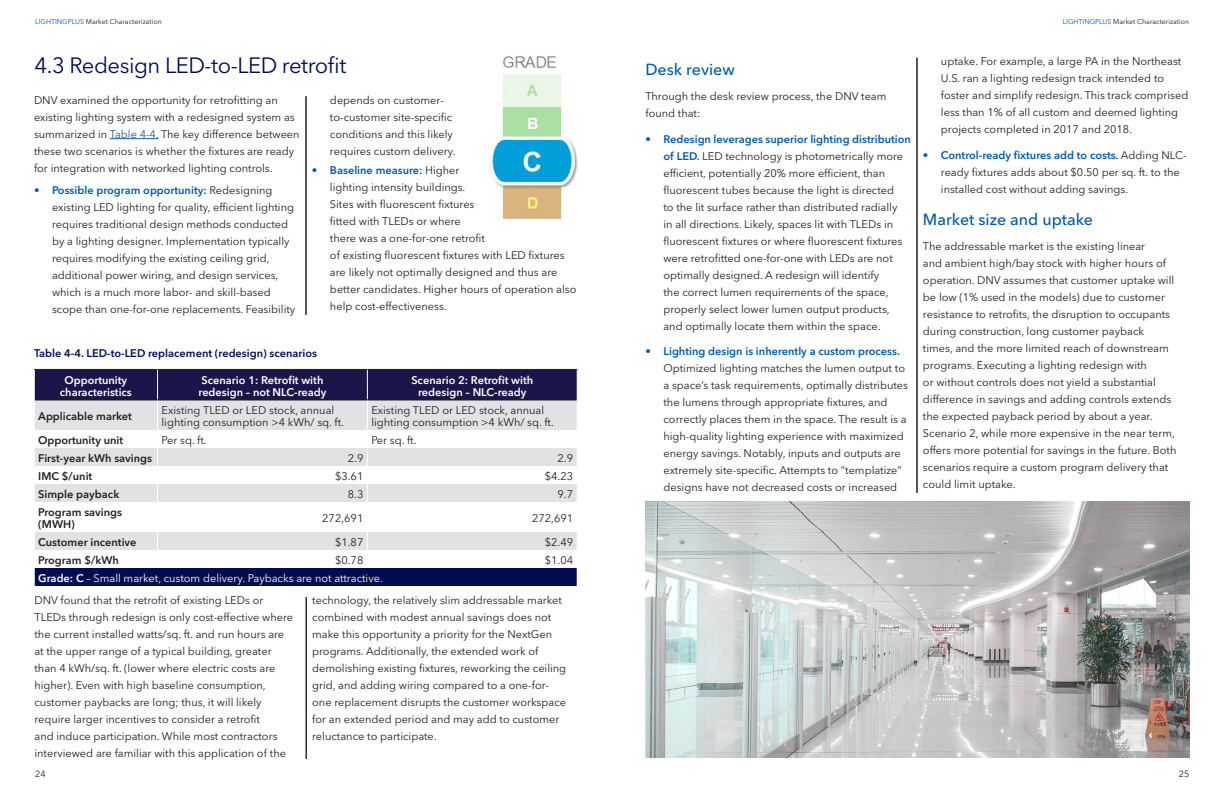
<style>
.page{position:relative;width:1224px;height:792px;background:#fff}
.page>*{position:absolute;margin:0;border:0;box-sizing:border-box;transform-origin:0 0}
.t1{font:22px "Avenir Next LT Pro";letter-spacing:-.02em;color:#010d4f}
.Subhead_16pt{font:500 16px "Avenir Next LT Pro";color:#015aaa}
.Body_text{font:11px/17px "Avenir Next LT Pro";color:#231f20}
.Table_Body{font:11px/12px "Avenir Next LT Pro";color:#231f20}
.Table_Body-2{font:600 11px/12px "Avenir Next LT Pro";color:#231f20}
.Table_Header{font:600 11px/12px "Avenir Next LT Pro";color:#fff;text-align:center}
.Table_Body-3{font:11px "Avenir Next LT Pro";color:#fff}
.Table_Figure_Caption{font:600 11px "Avenir Next LT Pro";color:#010d4f}
.t2{font:9px "Avenir Next LT Pro";color:#231f20}
.t3{font:7px "Avenir Next LT Pro";color:#231f20}
.s1{color:#015aaa}
.s2{font-weight:600;color:#015aaa}
.s3{color:#175d9e}
.s4{font-weight:500;color:#015aaa}
.s5{font-weight:600}
</style>
<div class="page">
<img style="left:490px;top:56px;width:88px;height:164px">
<hr style="left:110px;top:138px;width:49px;height:1px;background:#175d9e">
<hr style="left:306px;top:96px;width:1px;height:219px;background:#231f20">
<div style="left:35px;top:370px;width:542px;height:30px;background:#1a1649"></div>
<div style="left:35px;top:401px;width:542px;height:29px;background:#e1e2e4"></div>
<svg style="left:35px;top:448px;width:542px;height:102px;fill:#e1e2e4"></svg>
<div style="left:34px;top:568px;width:543px;height:18px;background:#010d4f"></div>
<hr style="left:34px;top:369px;width:124px;height:1px;background:#231f20">
<hr style="left:158px;top:369px;width:209px;height:1px;background:#231f20">
<hr style="left:367px;top:369px;width:210px;height:1px;background:#231f20">
<hr style="left:157px;top:370px;width:1px;height:30px;background:#fff">
<hr style="left:367px;top:370px;width:1px;height:30px;background:#fff">
<hr style="left:157px;top:400px;width:1px;height:30px;background:#fff">
<hr style="left:367px;top:400px;width:1px;height:30px;background:#fff">
<svg style="left:157px;top:448px;width:1px;height:54px"></svg>
<svg style="left:367px;top:448px;width:1px;height:54px"></svg>
<hr style="left:157px;top:502px;width:1px;height:30px;background:#fff">
<hr style="left:367px;top:502px;width:1px;height:30px;background:#fff">
<svg style="left:157px;top:532px;width:1px;height:18px"></svg>
<svg style="left:367px;top:532px;width:1px;height:18px"></svg>
<hr style="left:35px;top:400px;width:123px;height:1px;background:#231f20">
<hr style="left:158px;top:400px;width:209px;height:1px;background:#231f20">
<hr style="left:367px;top:400px;width:210px;height:1px;background:#231f20">
<svg style="left:34px;top:568px;width:1px;height:18px"></svg>
<hr style="left:306px;top:597px;width:1px;height:162px;background:#231f20">
<hr style="left:917px;top:58px;width:1px;height:435px;background:#231f20">
<img style="left:645px;top:502px;width:545px;height:256px">
<p class="t3" style="left:35px;top:17px;width:128px"><span class="s1">LIGHTINGPLUS</span> Market Characterization</p>
<p class="t3" style="left:1063px;top:17px;width:128px"><span class="s1">LIGHTINGPLUS</span> Market Characterization</p>
<p class="t1" style="left:34px;top:53px;width:313px">4.3 Redesign LED-to-LED retrofit</p>
<p class="Subhead_16pt" style="left:645px;top:59px;width:91px">Desk review</p>
<p class="Body_text" style="left:645px;top:88px;width:243px">Through the desk review process, the DNV team found that:</p>
<p class="Body_text" style="left:663px;top:130px;width:249px;text-indent:-18px"><span class="s2">• Redesign leverages superior lighting distribution of LED.</span> LED technology is photometrically more efficient, potentially 20% more efficient, than fluorescent tubes because the light is directed<br>to the lit surface rather than distributed radially<br>in all directions. Likely, spaces lit with TLEDs in fluorescent fixtures or where fluorescent fixtures were retrofitted one-for-one with LEDs are not optimally designed. A redesign will identify<br>the correct lumen requirements of the space, properly select lower lumen output products, and optimally locate them within the space.</p>
<p class="Body_text" style="left:663px;top:343px;width:246px;text-indent:-18px"><span class="s2">• Lighting design is inherently a custom process.<br></span>Optimized lighting matches the lumen output to a space’s task requirements, optimally distributes the lumens through appropriate fixtures, and correctly places them in the space. The result is a high-quality lighting experience with maximized energy savings. Notably, inputs and outputs are extremely site-specific. Attempts to “templatize” designs have not decreased costs or increased</p>
<p class="Body_text" style="left:34px;top:91px;width:267px">DNV examined the opportunity for retrofitting an existing lighting system with a redesigned system as summarized in <span class="s3">Table 4-4.</span> The key difference between these two scenarios is whether the fixtures are ready for integration with networked lighting controls.</p>
<p class="Body_text" style="left:52px;top:182px;width:245px;text-indent:-18px"><span class="s4">•</span> <span class="s2">Possible program opportunity:</span> Redesigning existing LED lighting for quality, efficient lighting requires traditional design methods conducted by a lighting designer. Implementation typically requires modifying the existing ceiling grid, additional power wiring, and design services, which is a much more labor- and skill-based scope than one-for-one replacements. Feasibility</p>
<p class="Body_text" style="left:330px;top:91px;width:127px">depends on customer&shy;to-customer site-specific conditions and this likely requires custom delivery.</p>
<p class="Body_text" style="left:330px;top:162px;width:248px;text-indent:-18px"><span class="s4">•</span> <span class="s2">Baseline measure:</span> Higher<br>lighting intensity buildings.<br>Sites with fluorescent fixtures<br>fitted with TLEDs or where<br>there was a one-for-one retrofit<br>of existing fluorescent fixtures with LED fixtures are likely not optimally designed and thus are better candidates. Higher hours of operation also help cost-effectiveness.</p>
<p class="Table_Figure_Caption" style="left:34px;top:346px;width:285px">Table 4-4. LED-to-LED replacement (redesign) scenarios</p>
<p class="Table_Header" style="left:60px;top:374px;width:73px">Opportunity characteristics</p>
<p class="Table_Header" style="left:199px;top:374px;width:129px;text-align:left">Scenario 1: Retrofit with redesign – not NLC-ready</p>
<p class="Table_Header" style="left:411px;top:374px;width:123px">Scenario 2: Retrofit with redesign – NLC-ready</p>
<p class="Table_Body-2" style="left:38px;top:410px;width:95px">Applicable market</p>
<p class="Table_Body" style="left:162px;top:404px;width:184px">Existing TLED or LED stock, annual lighting consumption &gt;4 kWh/ sq. ft.</p>
<p class="Table_Body" style="left:371px;top:404px;width:184px">Existing TLED or LED stock, annual lighting consumption &gt;4 kWh/ sq. ft.</p>
<p class="Table_Body-2" style="left:38px;top:434px;width:86px">Opportunity unit</p>
<p class="Table_Body" style="left:162px;top:434px;width:47px">Per sq. ft.</p>
<p class="Table_Body" style="left:371px;top:434px;width:47px">Per sq. ft.</p>
<p class="Table_Body-2" style="left:38px;top:452px;width:115px">First-year kWh savings</p>
<p class="Table_Body" style="left:348px;top:452px;width:17px">2.9</p>
<p class="Table_Body" style="left:558px;top:452px;width:17px">2.9</p>
<p class="Table_Body-2" style="left:38px;top:470px;width:56px">IMC $/unit</p>
<p class="Table_Body" style="left:335px;top:470px;width:30px">$3.61</p>
<p class="Table_Body" style="left:545px;top:470px;width:30px">$4.23</p>
<p class="Table_Body-2" style="left:38px;top:488px;width:83px">Simple payback</p>
<p class="Table_Body" style="left:348px;top:488px;width:17px">8.3</p>
<p class="Table_Body" style="left:558px;top:488px;width:17px">9.7</p>
<p class="Table_Body-2" style="left:38px;top:506px;width:85px">Program savings (MWH)</p>
<p class="Table_Body" style="left:322px;top:512px;width:43px">272,691</p>
<p class="Table_Body" style="left:532px;top:512px;width:43px">272,691</p>
<p class="Table_Body-2" style="left:38px;top:536px;width:100px">Customer incentive</p>
<p class="Table_Body" style="left:335px;top:536px;width:30px">$1.87</p>
<p class="Table_Body" style="left:545px;top:536px;width:30px">$2.49</p>
<p class="Table_Body-2" style="left:38px;top:554px;width:82px">Program $/kWh</p>
<p class="Table_Body" style="left:335px;top:554px;width:30px">$0.78</p>
<p class="Table_Body" style="left:545px;top:554px;width:30px">$1.04</p>
<p class="Table_Body-3" style="left:38px;top:572px;width:346px"><span class="s5">Grade: C</span> – Small market, custom delivery. Paybacks are not attractive.</p>
<p class="Body_text" style="left:34px;top:592px;width:260px">DNV found that the retrofit of existing LEDs or TLEDs through redesign is only cost-effective where the current installed watts/sq. ft. and run hours are at the upper range of a typical building, greater than 4 kWh/sq. ft. (lower where electric costs are higher). Even with high baseline consumption, customer paybacks are long; thus, it will likely require larger incentives to consider a retrofit<br>and induce participation. While most contractors interviewed are familiar with this application of the</p>
<p class="Body_text" style="left:312px;top:592px;width:256px">technology, the relatively slim addressable market combined with modest annual savings does not make this opportunity a priority for the NextGen programs. Additionally, the extended work of demolishing existing fixtures, reworking the ceiling grid, and adding wiring compared to a one-for&shy;one replacement disrupts the customer workspace for an extended period and may add to customer reluctance to participate.</p>
<p class="Body_text" style="left:941px;top:53px;width:249px">uptake. For example, a large PA in the Northeast U.S. ran a lighting redesign track intended to foster and simplify redesign. This track comprised less than 1% of all custom and deemed lighting projects completed in 2017 and 2018.</p>
<p class="Body_text" style="left:941px;top:146px;width:247px;text-indent:-18px"><span class="s2">• Control-ready fixtures add to costs.</span> Adding NLC&shy;ready fixtures adds about $0.50 per sq. ft. to the installed cost without adding savings.</p>
<p class="Subhead_16pt" style="left:923px;top:209px;width:172px">Market size and uptake</p>
<p class="Body_text" style="left:923px;top:238px;width:255px">The addressable market is the existing linear<br>and ambient high/bay stock with higher hours of operation. DNV assumes that customer uptake will be low (1% used in the models) due to customer resistance to retrofits, the disruption to occupants during construction, long customer payback times, and the more limited reach of downstream programs. Executing a lighting redesign with<br>or without controls does not yield a substantial difference in savings and adding controls extends the expected payback period by about a year.<br>Scenario 2, while more expensive in the near term, offers more potential for savings in the future. Both scenarios require a custom program delivery that could limit uptake.</p>
<p class="t2" style="left:35px;top:768px;width:12px">24</p>
<p class="t2" style="left:1179px;top:768px;width:12px">25</p>
</div>
